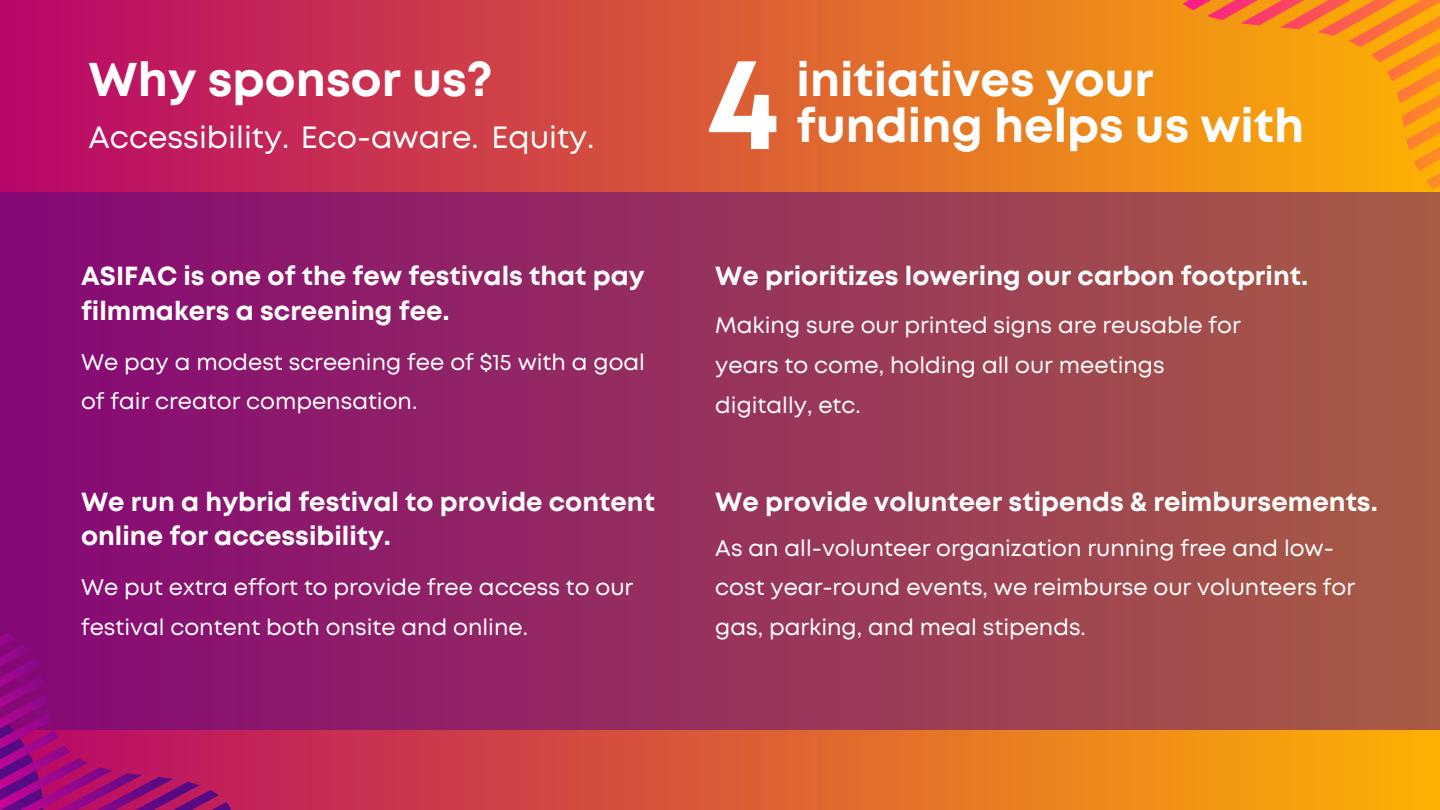
<style>
.page{position:relative;width:1440px;height:810px;background:#fff}
.page>*{position:absolute;margin:0;border:0;box-sizing:border-box;transform-origin:0 0}
.t1{font:700 131.8px "Mont";color:#fff}
.t2{font:700 47.3px "Mont";color:#fff}
.t3{font:700 46.9px/45.9px "Mont";color:#fff}
.t4{font:30.8px "Mont";color:#fff}
.t5{font:700 26.2px/34.6px "Mont";color:#fff}
.t6{font:22.5px/39.7px "Mont";color:#fff}
</style>
<div class="page">
<div style="left:0;top:0;width:1440px;height:810px;background:linear-gradient(to right,#b7056b,#fdb102)"></div>
<div style="left:0;top:192px;width:1440px;height:537px;background:linear-gradient(to right,#850777,#a85c44)"></div>
<div style="left:0;top:593px;width:182px;height:15px;background:#880c74"></div>
<svg style="left:0;top:608px;width:285px;height:202px;background:#97116f"></svg>
<svg style="left:1105px;top:0;width:335px;height:287px;background:#da7f26"></svg>
<p class="t2" style="left:89px;top:62px;width:406px">Why sponsor us?</p>
<p class="t4" style="left:89px;top:125px;width:507px">Accessibility. Eco-aware. Equity.</p>
<p class="t5" style="left:81px;top:260px;width:565px">ASIFAC is one of the few festivals that pay filmmakers a screening fee.</p>
<p class="t6" style="left:81px;top:344px;width:566px">We pay a modest screening fee of $15 with a goal of fair creator compensation.</p>
<p class="t5" style="left:81px;top:486px;width:575px">We run a hybrid festival to provide content online for accessibility.</p>
<p class="t6" style="left:81px;top:569px;width:554px">We put extra effort to provide free access to our festival content both onsite and online.</p>
<p class="t1" style="left:707px;top:53px;width:75px">4</p>
<p class="t3" style="left:797px;top:60px;width:509px">initiatives your funding helps us with</p>
<p class="t5" style="left:715px;top:260px;width:595px">We prioritizes lowering our carbon footprint.</p>
<p class="t6" style="left:715px;top:307px;width:527px">Making sure our printed signs are reusable for years to come, holding all our meetings digitally, etc.</p>
<p class="t5" style="left:715px;top:486px;width:664px">We provide volunteer stipends &amp; reimbursements.</p>
<p class="t6" style="left:715px;top:530px;width:641px">As an all-volunteer organization running free and low&shy;cost year-round events, we reimburse our volunteers for gas, parking, and meal stipends.</p>
</div>
